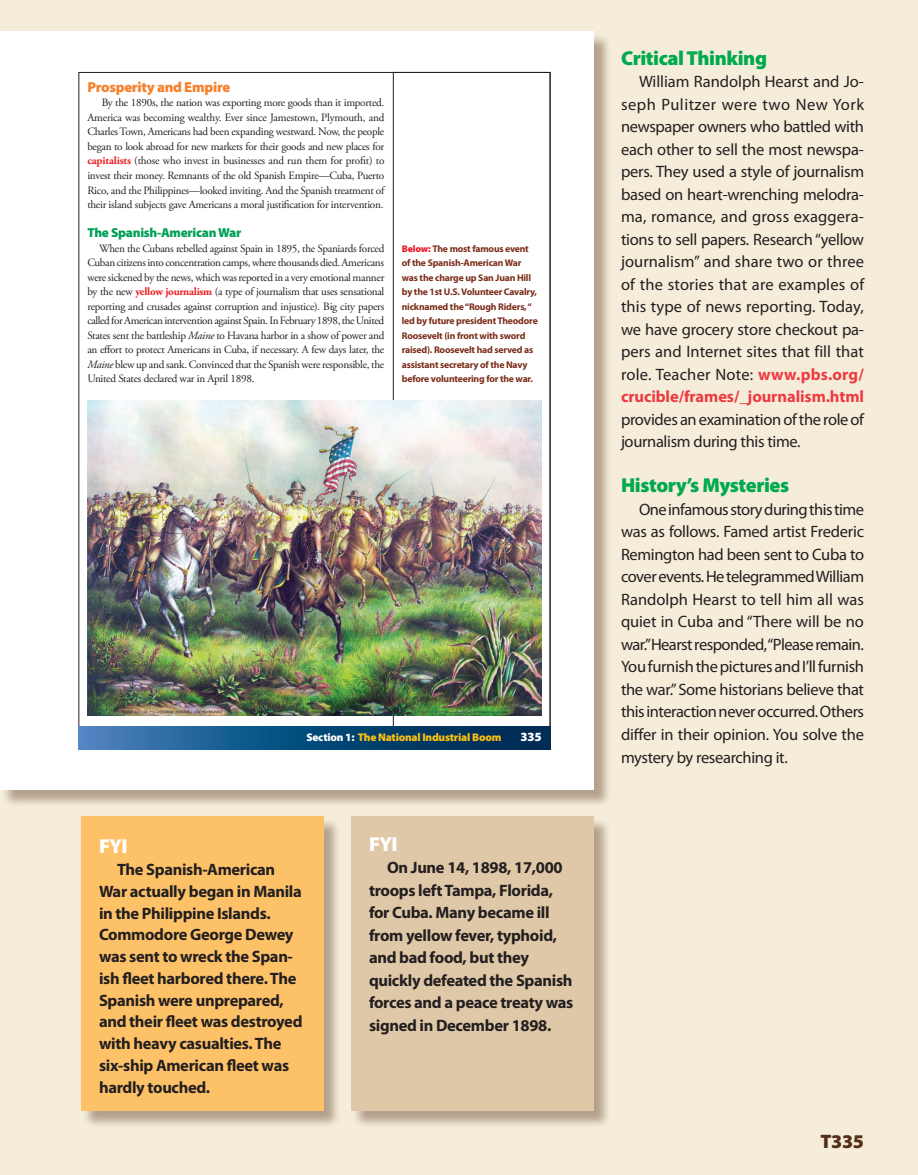
<style>
.page{position:relative;width:918px;height:1175px;background:#fff}
.page>*{position:absolute;margin:0;border:0;box-sizing:border-box;transform-origin:0 0}
.B{font:900 20.25px "Myriad Pro";letter-spacing:-.02em;color:#00a94e}
.D{font:900 20.25px "Myriad Pro";letter-spacing:-.03em;color:#fff}
.t1{font:900 19.5px "Myriad Pro";color:#532f18}
.Body_Text{font:16.5px/22.5px "Myriad Pro";letter-spacing:-.02em;color:#231f20;text-align:justify}
.Body_San_Serif{font:700 16.5px/21.8px "Myriad Pro";letter-spacing:-.02em;color:#231f20}
.t2{font:900 14.55px "Myriad Pro";letter-spacing:-.02em;color:#f5822e}
.t3{font:900 13.05px "Myriad Pro";letter-spacing:-.02em;color:#009f59}
.t4{font:900 12.6px "Myriad Pro";color:#fff}
.t5{font:11.1px/14.5px "Adobe Garamond Pro";letter-spacing:-.025em;color:#231f20;text-align:justify}
.t6{font:900 11.1px "Myriad Pro";letter-spacing:-.02em;color:#fdc011}
.t7{font:700 9.75px/14.5px "Myriad Pro";letter-spacing:-.02em;color:#7b2d19}
.s1{font-weight:700;color:#ee1f23}
.s2{font-style:italic}
.s3{font-weight:900;color:#ee1b2d}
.s4{color:#fff}
.s5{font-weight:700;color:#ee3a41}
</style>
<div class="page">
<div style="left:0;top:0;width:918px;height:1174px;background:#f5edda"></div>
<div style="left:1px;top:33px;width:611px;height:775px;background:#532f18;opacity:.4"></div>
<div style="left:0;top:32px;width:594px;height:758px;background:#fff"></div>
<div style="left:393px;top:72px;width:157px;height:655px;border:1px solid #231f20"></div>
<svg style="left:79px;top:726px;width:471px;height:23px;background:#124f80"></svg>
<img style="left:87px;top:400px;width:455px;height:316px">
<div style="left:82px;top:817px;width:260px;height:312px;background:#532f18;opacity:.4"></div>
<div style="left:81px;top:816px;width:243px;height:295px;background:#fdc268"></div>
<div style="left:352px;top:817px;width:260px;height:312px;background:#532f18;opacity:.4"></div>
<div style="left:351px;top:816px;width:243px;height:295px;background:#dfc8a7"></div>
<p class="t2" style="left:87px;top:77px;width:144px">Prosperity and Empire</p>
<p class="t5" style="left:87px;top:96px;width:299px;text-indent:14px">By the 1890s, the nation was exporting more goods than it imported.<br>America was becoming wealthy. Ever since Jamestown, Plymouth, and Charles Town, Americans had been expanding westward. Now, the people began to look abroad for new markets for their goods and new places for <span class="s1">capitalists</span> (those who invest in businesses and run them for profit) to invest their money. Remnants of the old Spanish Empire—Cuba, Puerto Rico, and the Philippines—looked inviting. And the Spanish treatment of their island subjects gave Americans a moral justification for intervention.</p>
<p class="t3" style="left:87px;top:224px;width:156px">The Spanish-American War</p>
<p class="t5" style="left:87px;top:241px;width:299px;text-indent:12px">When the Cubans rebelled against Spain in 1895, the Spaniards forced Cuban citizens into concentration camps, where thousands died. Americans were sickened by the news, which was reported in a very emotional manner by the new <span class="s1">yellow journalism</span> (a type of journalism that uses sensational reporting and crusades against corruption and injustice)<span class="s2">.</span> Big city papers called for American intervention against Spain. In February 1898, the United States sent the battleship <span class="s2">Maine</span> to Havana harbor in a show of power and an effort to protect Americans in Cuba, if necessary. A few days later, the <span class="s2">Maine</span> blew up and sank. Convinced that the Spanish were responsible, the United States declared war in April 1898.</p>
<p class="t7" style="left:402px;top:241px;width:138px"><span class="s3">Below:</span> The most famous event of the Spanish-American War was the charge up San Juan Hill by the 1st U.S. Volunteer Cavalry, nicknamed the “Rough Riders, “ led by future president Theodore<br>Roosevelt (in front with sword raised). Roosevelt had served as assistant secretary of the Navy before volunteering for the war.</p>
<p class="t6" style="left:306px;top:730px;width:197px"><span class="s4">Section 1:</span> The National Industrial Boom</p>
<p class="t4" style="left:520px;top:728px;width:23px">335</p>
<p class="D" style="left:99px;top:833px;width:30px">FYI</p>
<p class="Body_San_Serif" style="left:99px;top:858px;width:205px;text-indent:18px">The Spanish-American<br>War actually began in Manila in the Philippine Islands.<br>Commodore George Dewey was sent to wreck the Span&shy;ish fleet harbored there. The<br>Spanish were unprepared, and their fleet was destroyed with heavy casualties. The six-ship American fleet was hardly touched.</p>
<p class="D" style="left:369px;top:830px;width:30px">FYI</p>
<p class="Body_San_Serif" style="left:369px;top:855px;width:206px;line-height:22.5px;text-indent:18px">On June 14, 1898, 17,000 troops left Tampa, Florida, for Cuba. Many became ill from yellow fever, typhoid, and bad food, but they quickly defeated the Spanish forces and a peace treaty was signed in December 1898.</p>
<p class="B" style="left:621px;top:44px;width:148px">Critical Thinking</p>
<p class="Body_Text" style="left:621px;top:70px;width:245px;text-indent:18px">William Randolph Hearst and Jo&shy;seph Pulitzer were two New York newspaper owners who battled with each other to sell the most newspa&shy;pers. They used a style of journalism based on heart-wrenching melodra&shy;ma, romance, and gross exaggera&shy;tions to sell papers. Research “yellow journalism” and share two or three of the stories that are examples of this type of news reporting. Today, we have grocery store checkout pa&shy;pers and Internet sites that fill that role. Teacher Note: <span class="s5">www.pbs.org/ crucible/frames/_journalism.html </span>provides an examination of the role of journalism during this time.</p>
<p class="B" style="left:621px;top:472px;width:170px">History’s Mysteries</p>
<p class="Body_Text" style="left:621px;top:498px;width:245px;text-indent:18px">One infamous story during this time was as follows. Famed artist Frederic Remington had been sent to Cuba to cover events. He telegrammed William Randolph Hearst to tell him all was quiet in Cuba and “There will be no war.” Hearst responded, “Please remain.<br>You furnish the pictures and I’ll furnish the war.” Some historians believe that this interaction never occurred. Others differ in their opinion. You solve the mystery by researching it.</p>
<h2 class="t1" style="left:821px;top:1128px;width:45px">T335</h2>
</div>
